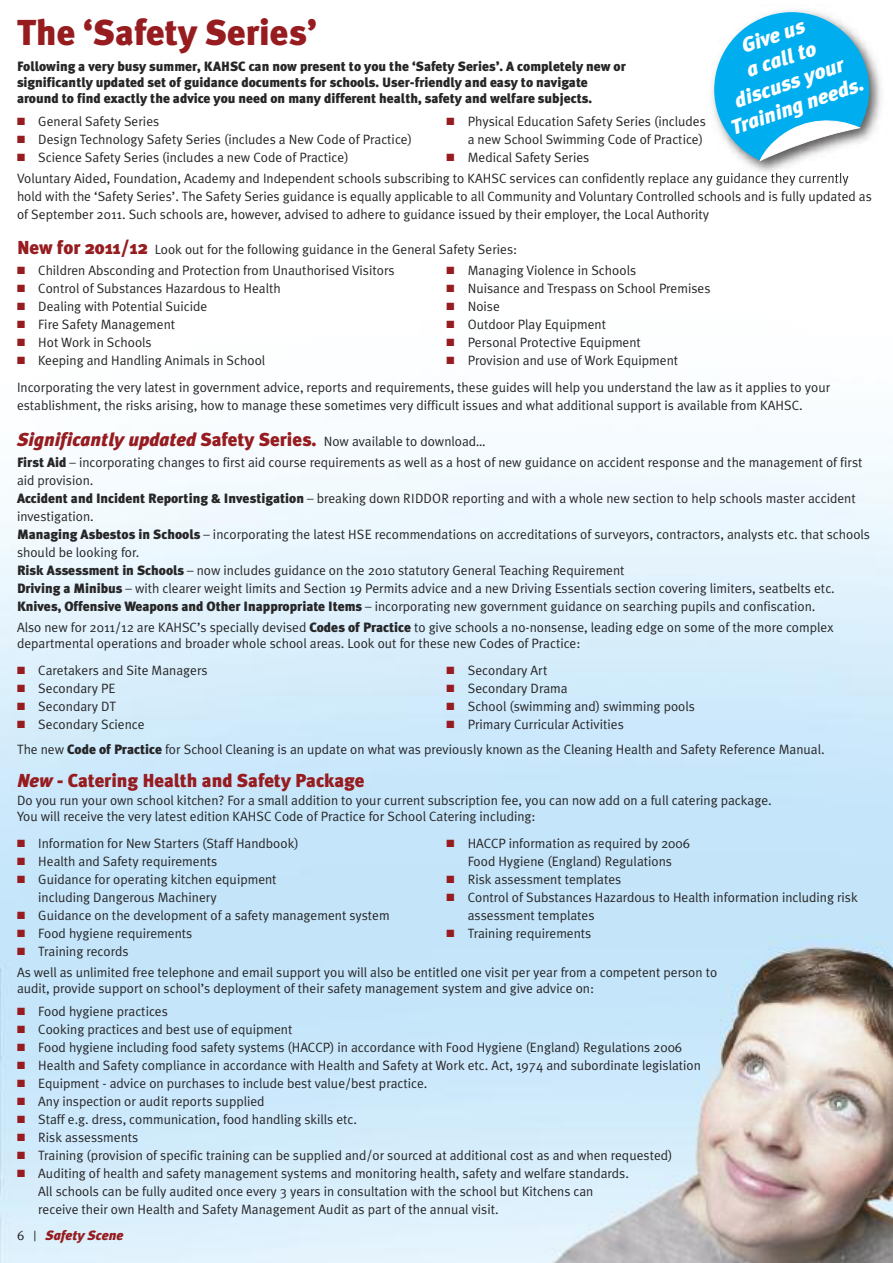
<style>
.page{position:relative;width:893px;height:1263px;background:#fff}
.page>*{position:absolute;margin:0;border:0;box-sizing:border-box;transform-origin:0 0}
.t1{font:900 36px "Meta Plus";color:#961c20}
.t2{font:italic 900 20.55px/24.6px "Meta Plus";color:#fff;text-align:center}
.t3{font:900 18.75px "Meta Plus";color:#961c20}
.t4{font:13.5px/18px "Meta Plus Normal";color:#272627}
.t5{font:900 13.5px/16.2px "Meta Plus";color:#272627}
.t6{font:italic 900 13.5px "Meta Plus";color:#961c20}
.s1{color:#961c20}
.s2{font-family:"Meta Plus";font-weight:900;font-size:18.75px;color:#961c20}
.s3{font-family:"Meta Plus";font-weight:900;font-style:italic;font-size:18.75px;color:#961c20}
.s4{font-family:"Meta Plus";font-weight:900}
.s5{font-style:italic}
.s6{font-family:"Meta Plus Normal";font-weight:400;font-style:normal;color:#272627}
</style>
<div class="page">
<img style="left:0;top:176px;width:893px;height:1087px">
<img style="left:707px;top:10px;width:183px;height:170px">
<svg style="left:714px;top:12px;width:155px;height:149px"></svg>
<h1 class="t1" style="left:17px;top:12px;width:301px">The ‘Safety Series’</h1>
<p class="t5" style="left:17px;top:58px;width:610px">Following a very busy summer, KAHSC can now present to you the ‘Safety Series’. A completely new or significantly updated set of guidance documents for schools. User-friendly and easy to navigate around to find exactly the advice you need on many different health, safety and welfare subjects.</p>
<p class="t4" style="left:17px;top:112px;width:144px"><span class="s1">■</span> General Safety Series</p>
<p class="t4" style="left:446px;top:112px;width:261px"><span class="s1">■</span> Physical Education Safety Series (includes</p>
<p class="t4" style="left:17px;top:130px;width:397px"><span class="s1">■</span> Design Technology Safety Series (includes a New Code of Practice)</p>
<p class="t4" style="left:468px;top:130px;width:237px">a new School Swimming Code of Practice)</p>
<p class="t4" style="left:17px;top:148px;width:333px"><span class="s1">■</span> Science Safety Series (includes a new Code of Practice)</p>
<h2 class="t2" style="left:703px;top:47px;width:141px;rotate:-19deg">Give us<br>a call to discuss your<br>Training needs.</h2>
<p class="t4" style="left:17px;top:147px;width:833px;line-height:21px;text-indent:429px"><span class="s1">■</span> Medical Safety Series<br>Voluntary Aided, Foundation, Academy and Independent schools subscribing to KAHSC services can confidently replace any guidance they currently</p>
<p class="t4" style="left:17px;top:187px;width:856px">hold with the ‘Safety Series’. The Safety Series guidance is equally applicable to all Community and Voluntary Controlled schools and is fully updated as of September 2011. Such schools are, however, advised to adhere to guidance issued by their employer, the Local Authority</p>
<p class="t4" style="left:17px;top:240px;width:502px"><span class="s2">New for 2011/12</span> Look out for the following guidance in the General Safety Series:</p>
<p class="t4" style="left:17px;top:261px;width:379px"><span class="s1">■</span> Children Absconding and Protection from Unauthorised Visitors</p>
<p class="t4" style="left:446px;top:261px;width:191px"><span class="s1">■</span> Managing Violence in Schools</p>
<p class="t4" style="left:17px;top:279px;width:265px"><span class="s1">■</span> Control of Substances Hazardous to Health</p>
<p class="t4" style="left:446px;top:279px;width:265px"><span class="s1">■</span> Nuisance and Trespass on School Premises</p>
<p class="t4" style="left:17px;top:297px;width:192px"><span class="s1">■</span> Dealing with Potential Suicide</p>
<p class="t4" style="left:446px;top:297px;width:55px"><span class="s1">■</span> Noise</p>
<p class="t4" style="left:17px;top:315px;width:160px"><span class="s1">■</span> Fire Safety Management</p>
<p class="t4" style="left:446px;top:315px;width:161px"><span class="s1">■</span> Outdoor Play Equipment</p>
<p class="t4" style="left:17px;top:333px;width:136px"><span class="s1">■</span> Hot Work in Schools</p>
<p class="t4" style="left:446px;top:333px;width:196px"><span class="s1">■</span> Personal Protective Equipment</p>
<p class="t4" style="left:17px;top:351px;width:250px"><span class="s1">■</span> Keeping and Handling Animals in School</p>
<p class="t4" style="left:17px;top:347px;width:815px;line-height:27px;text-indent:429px"><span class="s1">■</span> Provision and use of Work Equipment<br>Incorporating the very latest in government advice, reports and requirements, these guides will help you understand the law as it applies to your</p>
<p class="t4" style="left:17px;top:396px;width:787px">establishment, the risks arising, how to manage these sometimes very difficult issues and what additional support is available from KAHSC.</p>
<p class="t4" style="left:17px;top:431px;width:847px;line-height:21px"><span class="s3">Significantly updated</span> <span class="s2">Safety Series.</span> Now available to download…<br><span class="s4">First Aid</span> – incorporating changes to first aid course requirements as well as a host of new guidance on accident response and the management of first</p>
<p class="t4" style="left:17px;top:471px;width:854px">aid provision.<br><span class="s4">Accident and Incident Reporting &amp; Investigation</span> – breaking down RIDDOR reporting and with a whole new section to help schools master accident investigation.<br><span class="s4">Managing Asbestos in Schools</span> – incorporating the latest HSE recommendations on accreditations of surveyors, contractors, analysts etc. that schools should be looking for.<br><span class="s4">Risk Assessment in Schools</span> – now includes guidance on the 2010 statutory General Teaching Requirement<br><span class="s4">Driving a Minibus</span> – with clearer weight limits and Section 19 Permits advice and a new Driving Essentials section covering limiters, seatbelts etc.<br><span class="s4">Knives, Offensive Weapons and Other Inappropriate Items</span> – incorporating new government guidance on searching pupils and confiscation.</p>
<p class="t4" style="left:17px;top:619px;width:818px;line-height:16.2px">Also new for 2011/12 are KAHSC’s specially devised <span class="s4">Codes of Practice</span> to give schools a no-nonsense, leading edge on some of the more complex departmental operations and broader whole school areas. Look out for these new Codes of Practice:</p>
<p class="t4" style="left:17px;top:661px;width:192px"><span class="s1">■</span> Caretakers and Site Managers</p>
<p class="t4" style="left:446px;top:661px;width:102px"><span class="s1">■</span> Secondary Art</p>
<p class="t4" style="left:17px;top:679px;width:100px"><span class="s1">■</span> Secondary PE</p>
<p class="t4" style="left:446px;top:679px;width:123px"><span class="s1">■</span> Secondary Drama</p>
<p class="t4" style="left:17px;top:697px;width:101px"><span class="s1">■</span> Secondary DT</p>
<p class="t4" style="left:446px;top:697px;width:250px"><span class="s1">■</span> School (swimming and) swimming pools</p>
<p class="t4" style="left:17px;top:715px;width:129px"><span class="s1">■</span> Secondary Science</p>
<p class="t4" style="left:17px;top:712px;width:809px;line-height:25.2px;text-indent:429px"><span class="s1">■</span> Primary Curricular Activities<br>The new <span class="s4">Code of Practice</span> for School Cleaning is an update on what was previously known as the Cleaning Health and Safety Reference Manual.</p>
<h3 class="t3" style="left:17px;top:769px;width:349px"><span class="s5">New</span> - Catering Health and Safety Package</h3>
<p class="t4" style="left:17px;top:792px;width:756px;line-height:16.2px">Do you run your own school kitchen? For a small addition to your current subscription fee, you can now add on a full catering package.<br>You will receive the very latest edition KAHSC Code of Practice for School Catering including:</p>
<p class="t4" style="left:17px;top:834px;width:283px"><span class="s1">■</span> Information for New Starters (Staff Handbook)</p>
<p class="t4" style="left:446px;top:834px;width:245px"><span class="s1">■</span> HACCP information as required by 2006</p>
<p class="t4" style="left:17px;top:852px;width:202px"><span class="s1">■</span> Health and Safety requirements</p>
<p class="t4" style="left:468px;top:852px;width:206px">Food Hygiene (England) Regulations</p>
<p class="t4" style="left:17px;top:870px;width:261px"><span class="s1">■</span> Guidance for operating kitchen equipment</p>
<p class="t4" style="left:446px;top:870px;width:176px"><span class="s1">■</span> Risk assessment templates</p>
<p class="t4" style="left:38px;top:888px;width:180px">including Dangerous Machinery</p>
<p class="t4" style="left:446px;top:888px;width:413px"><span class="s1">■</span> Control of Substances Hazardous to Health information including risk</p>
<p class="t4" style="left:17px;top:906px;width:374px"><span class="s1">■</span> Guidance on the development of a safety management system</p>
<p class="t4" style="left:468px;top:906px;width:128px">assessment templates</p>
<p class="t4" style="left:17px;top:924px;width:177px"><span class="s1">■</span> Food hygiene requirements</p>
<p class="t4" style="left:446px;top:924px;width:146px"><span class="s1">■</span> Training requirements</p>
<p class="t4" style="left:17px;top:941px;width:702px;line-height:20.7px"><span class="s1">■</span> Training records<br>As well as unlimited free telephone and email support you will also be entitled one visit per year from a competent person to</p>
<p class="t4" style="left:17px;top:979px;width:579px">audit, provide support on school’s deployment of their safety management system and give advice on:</p>
<p class="t4" style="left:17px;top:1002px;width:152px"><span class="s1">■</span> Food hygiene practices</p>
<p class="t4" style="left:17px;top:1020px;width:277px"><span class="s1">■</span> Cooking practices and best use of equipment</p>
<p class="t4" style="left:17px;top:1038px;width:667px"><span class="s1">■</span> Food hygiene including food safety systems (HACCP) in accordance with Food Hygiene (England) Regulations 2006</p>
<p class="t4" style="left:17px;top:1056px;width:685px"><span class="s1">■</span> Health and Safety compliance in accordance with Health and Safety at Work etc. Act, 1974 and subordinate legislation</p>
<p class="t4" style="left:17px;top:1074px;width:412px"><span class="s1">■</span> Equipment - advice on purchases to include best value/best practice.</p>
<p class="t4" style="left:17px;top:1092px;width:249px"><span class="s1">■</span> Any inspection or audit reports supplied</p>
<p class="t4" style="left:17px;top:1110px;width:342px"><span class="s1">■</span> Staff e.g. dress, communication, food handling skills etc.</p>
<p class="t4" style="left:17px;top:1128px;width:123px"><span class="s1">■</span> Risk assessments</p>
<p class="t4" style="left:17px;top:1146px;width:657px"><span class="s1">■</span> Training (provision of specific training can be supplied and/or sourced at additional cost as and when requested)</p>
<p class="t4" style="left:38px;top:1164px;width:592px;text-indent:-21px"><span class="s1">■</span> Auditing of health and safety management systems and monitoring health, safety and welfare standards.<br>All schools can be fully audited once every 3 years in consultation with the school but Kitchens can receive their own Health and Safety Management Audit as part of the annual visit.</p>
<p class="t6" style="left:17px;top:1227px;width:108px"><span class="s6">6 |</span> Safety Scene</p>
</div>
